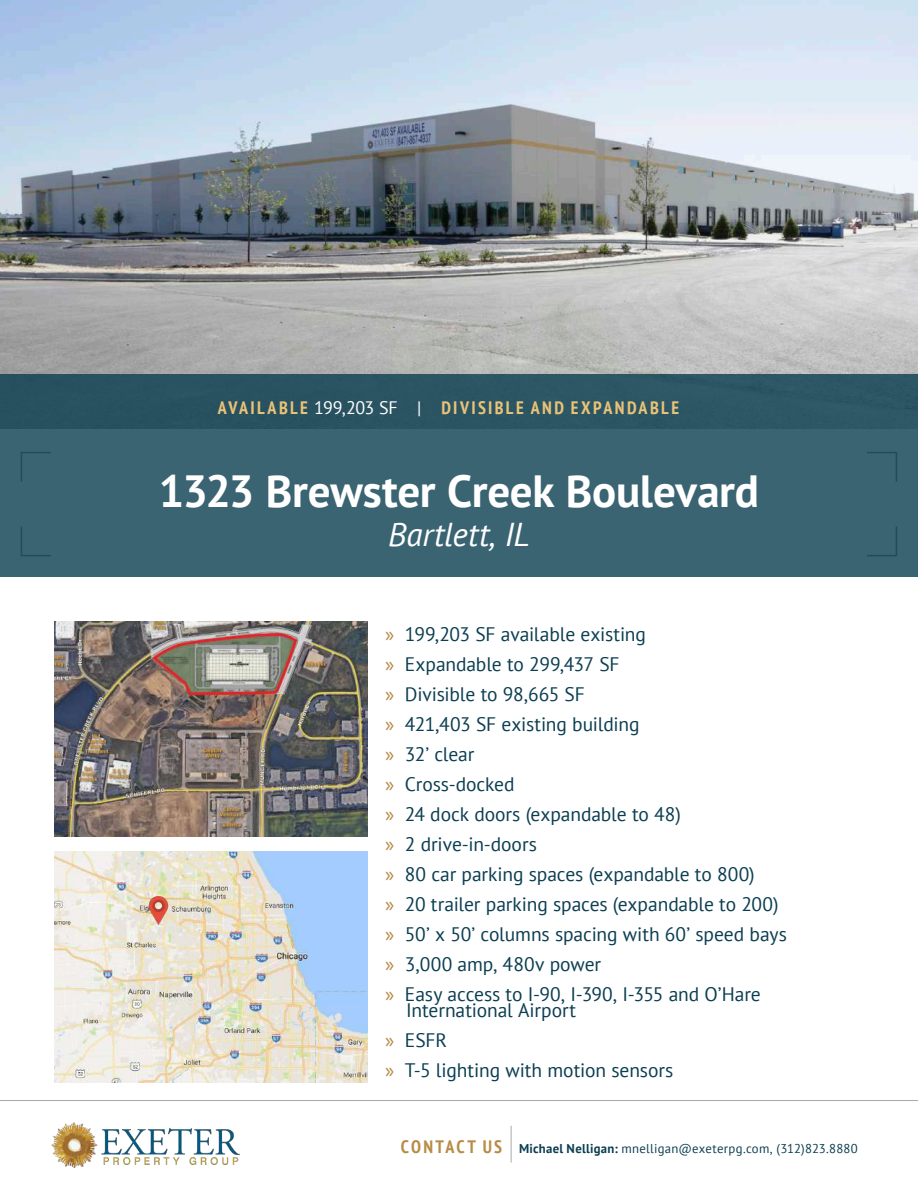
<style>
.page{position:relative;width:918px;height:1188px;background:#fff}
.page>*{position:absolute;margin:0;border:0;box-sizing:border-box;transform-origin:0 0}
.t1{font:700 45px "PT Sans";letter-spacing:-.005em;color:#fff}
.t2{font:italic 33px "PT Sans";color:#fff}
.t3{font:19.5px/30px "PT Sans";letter-spacing:-.005em;color:#0b3e51}
.t4{font:700 condensed 18px "PT Sans";letter-spacing:.135em;color:#e9c378}
.t5{font:12.75px "PT Sans";letter-spacing:.02em;color:#0b3e51}
.s1{font-weight:400;font-stretch:normal;color:#fff}
.s2{color:#b78c47}
.s3{font-weight:700;font-stretch:condensed;font-size:18px;color:#b78c47}
.s4{font-weight:700}
</style>
<div class="page">
<img style="left:0;top:0;width:918px;height:375px">
<div style="left:0;top:375px;width:918px;height:202px;background:linear-gradient(to bottom,#2e5766,#406978)"></div>
<img style="left:51px;top:1122px;width:189px;height:46px">
<svg style="left:20px;top:525px;width:32px;height:32px"></svg>
<svg style="left:866px;top:525px;width:32px;height:32px"></svg>
<hr style="left:0;top:1100px;width:918px;height:1px;background:#a8a9ad">
<hr style="left:511px;top:1126px;width:1px;height:36px;background:#a8a9ad">
<svg style="left:866px;top:451px;width:32px;height:32px"></svg>
<svg style="left:20px;top:451px;width:32px;height:32px"></svg>
<img style="left:54px;top:852px;width:313px;height:230px">
<img style="left:54px;top:621px;width:313px;height:216px">
<img style="left:144px;top:896px;width:29px;height:29px">
<p class="t4" style="left:218px;top:395px;width:463px">AVAILABLE <span class="s1">199,203 SF |</span> DIVISIBLE AND EXPANDABLE</p>
<h1 class="t1" style="left:159px;top:461px;width:602px">1323 Brewster Creek Boulevard</h1>
<h2 class="t2" style="left:388px;top:514px;width:143px">Bartlett, IL</h2>
<p class="t3" style="left:385px;top:619px;width:403px"><span class="s2">»</span> 199,203 SF available existing<br><span class="s2">»</span> Expandable to 299,437 SF<br><span class="s2">»</span> Divisible to 98,665 SF<br><span class="s2">»</span> 421,403 SF existing building<br><span class="s2">»</span> 32’ clear<br><span class="s2">»</span> Cross-docked<br><span class="s2">»</span> 24 dock doors (expandable to 48)<br><span class="s2">»</span> 2 drive-in-doors<br><span class="s2">»</span> 80 car parking spaces (expandable to 800)<br><span class="s2">»</span> 20 trailer parking spaces (expandable to 200) <span class="s2">»</span> 50’ x 50’ columns spacing with 60’ speed bays <span class="s2">»</span> 3,000 amp, 480v power<br><span class="s2">»</span> Easy access to I-90, I-390, I-355 and O’Hare</p>
<p class="t3" style="left:385px;top:995px;width:290px;text-indent:21px">International Airport<br><span class="s2">»</span> ESFR<br><span class="s2">»</span> T-5 lighting with motion sensors</p>
<p class="t5" style="left:401px;top:1141px;width:458px"><span class="s3">CONTACT US</span> <span class="s4">Michael Nelligan:</span> mnelligan@exeterpg.com, (312)823.8880</p>
</div>
